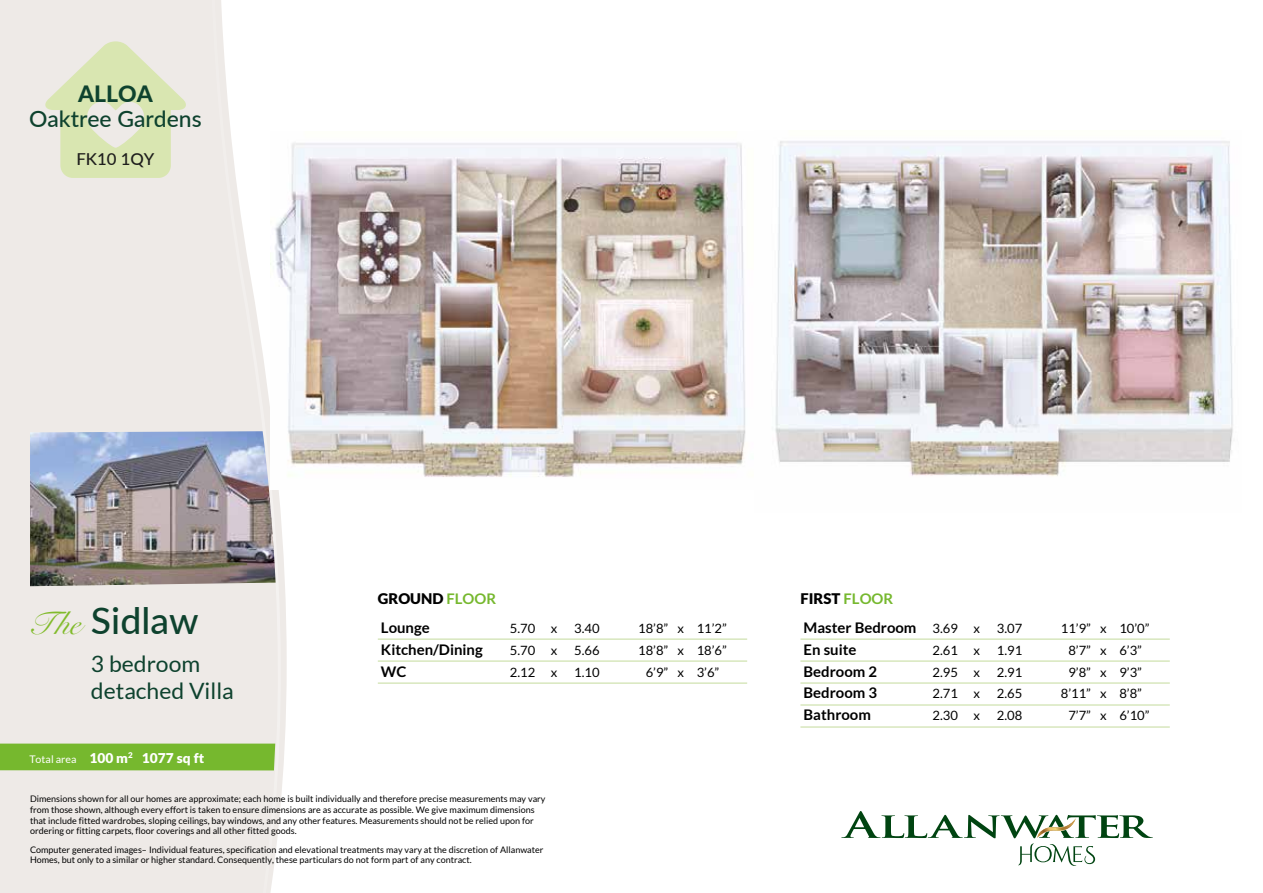
<style>
.page{position:relative;width:1263px;height:893px;background:#fff}
.page>*{position:absolute;margin:0;border:0;box-sizing:border-box;transform-origin:0 0}
.t1{font:500 36.75px "Lato";color:#0e422e}
.t2{font:22.5px/27px "Lato";color:#0e422e}
.t3{font:500 22.5px "Lato";color:#0e422e}
.t4{font:800 22.5px "Lato";color:#0e422e}
.t5{font:500 16.5px "Lato";color:#1e1e1c}
.t6{font:700 14.7px/28.2px "Lato";color:#010101}
.t7{font:900 14.7px "Lato";color:#010101}
.t8{font:900 13.5px "Lato";color:#fff}
.t9{font:12.75px "Lato";color:#010101}
.t10{font:9px/10.8px "Lato";color:#010101}
.s1{font-family:"Snell BT";font-weight:400;font-size:33.75px;color:#81bb2b}
.s2{font-weight:400;font-size:10.5px}
.s3{font-weight:700;color:#76b82e}
.s4{font-weight:900}
.s5{color:#76b82e}
.s6{font-weight:400;font-size:12.75px}
</style>
<div class="page">
<div style="left:0;top:0;width:287px;height:893px;background:#eeeae7"></div>
<svg style="left:210px;top:0;width:71px;height:893px"></svg>
<img style="left:30px;top:431px;width:246px;height:155px">
<img style="left:271px;top:131px;width:475px;height:358px">
<img style="left:775px;top:141px;width:458px;height:335px">
<hr style="left:378px;top:639px;width:369px;height:1px;background:#c4db9c">
<hr style="left:378px;top:661px;width:369px;height:1px;background:#c4db9c">
<hr style="left:800px;top:639px;width:370px;height:1px;background:#c4db9c">
<hr style="left:800px;top:661px;width:370px;height:1px;background:#c4db9c">
<hr style="left:800px;top:683px;width:370px;height:1px;background:#c4db9c">
<hr style="left:800px;top:705px;width:370px;height:1px;background:#c4db9c">
<hr style="left:378px;top:683px;width:369px;height:1px;background:#c4db9c">
<hr style="left:800px;top:727px;width:370px;height:1px;background:#c4db9c">
<div style="left:0;top:744px;width:275px;height:26px;background:#76b82e"></div>
<svg style="left:841px;top:811px;width:312px;height:55px"></svg>
<svg style="left:45px;top:41px;width:141px;height:137px;background:#e1e7c7"></svg>
<h2 class="t4" style="left:78px;top:77px;width:76px">ALLOA</h2>
<h2 class="t3" style="left:29px;top:103px;width:174px">Oaktree Gardens</h2>
<h3 class="t5" style="left:76px;top:147px;width:80px">FK10 1QY</h3>
<h1 class="t1" style="left:39px;top:594px;width:161px"><span class="s1">The</span>Sidlaw</h1>
<h2 class="t2" style="left:91px;top:650px;width:144px">3 bedroom detached Villa</h2>
<h3 class="t8" style="left:29px;top:750px;width:176px"><span class="s2">Total area</span> 100 m<sup>2</sup> 1077 sq ft</h3>
<h3 class="t7" style="left:378px;top:590px;width:120px">GROUND <span class="s3">FLOOR</span></h3>
<h3 class="t6" style="left:800px;top:585px;width:181px"><span class="s4">FIRST</span> <span class="s5">FLOOR<br></span>Master Bedroom <span class="s6">3.69 x</span></h3>
<h3 class="t6" style="left:381px;top:613px;width:50px">Lounge</h3>
<h3 class="t9" style="left:510px;top:621px;width:49px">5.70 x</h3>
<h3 class="t9" style="left:574px;top:621px;width:27px">3.40</h3>
<h3 class="t9" style="left:638px;top:621px;width:90px">18’8” x 11’2”</h3>
<h3 class="t6" style="left:381px;top:635px;width:103px">Kitchen/Dining</h3>
<h3 class="t9" style="left:510px;top:643px;width:49px">5.70 x</h3>
<h3 class="t9" style="left:574px;top:643px;width:27px">5.66</h3>
<h3 class="t9" style="left:638px;top:643px;width:90px">18’8” x 18’6”</h3>
<h3 class="t6" style="left:381px;top:657px;width:27px">WC</h3>
<h3 class="t9" style="left:510px;top:665px;width:49px">2.12 x</h3>
<h3 class="t9" style="left:574px;top:665px;width:27px">1.10</h3>
<h3 class="t9" style="left:646px;top:665px;width:75px">6’9” x 3’6”</h3>
<h3 class="t9" style="left:997px;top:621px;width:27px">3.07</h3>
<h3 class="t9" style="left:1061px;top:621px;width:90px">11’9” x 10’0”</h3>
<h3 class="t6" style="left:804px;top:635px;width:54px">En suite</h3>
<h3 class="t9" style="left:932px;top:643px;width:49px">2.61 x</h3>
<h3 class="t9" style="left:997px;top:643px;width:27px">1.91</h3>
<h3 class="t9" style="left:1068px;top:643px;width:75px">8’7” x 6’3”</h3>
<h3 class="t6" style="left:804px;top:657px;width:75px">Bedroom 2</h3>
<h3 class="t9" style="left:932px;top:665px;width:49px">2.95 x</h3>
<h3 class="t9" style="left:997px;top:665px;width:27px">2.91</h3>
<h3 class="t9" style="left:1068px;top:665px;width:75px">9’8” x 9’3”</h3>
<h3 class="t6" style="left:804px;top:679px;width:75px">Bedroom 3</h3>
<h3 class="t9" style="left:932px;top:687px;width:49px">2.71 x</h3>
<h3 class="t9" style="left:997px;top:687px;width:27px">2.65</h3>
<h3 class="t9" style="left:1061px;top:687px;width:83px">8’11” x 8’8”</h3>
<h3 class="t6" style="left:804px;top:701px;width:69px">Bathroom</h3>
<h3 class="t9" style="left:932px;top:709px;width:49px">2.30 x</h3>
<h3 class="t9" style="left:997px;top:709px;width:27px">2.08</h3>
<h3 class="t9" style="left:1068px;top:709px;width:83px">7’7” x 6’10”</h3>
<p class="t10" style="left:30px;top:793px;width:517px">Dimensions shown for all our homes are approximate; each home is built individually and therefore precise measurements may vary from those shown, although every effort is taken to ensure dimensions are as accurate as possible. We give maximum dimensions that include fitted wardrobes, sloping ceilings, bay windows, and any other features. Measurements should not be relied upon for ordering or fitting carpets, floor coverings and all other fitted goods.</p>
<p class="t10" style="left:30px;top:844px;width:515px">Computer generated images– Individual features, specification and elevational treatments may vary at the discretion of Allanwater<br>Homes, but only to a similar or higher standard. Consequently, these particulars do not form part of any contract.</p>
</div>
